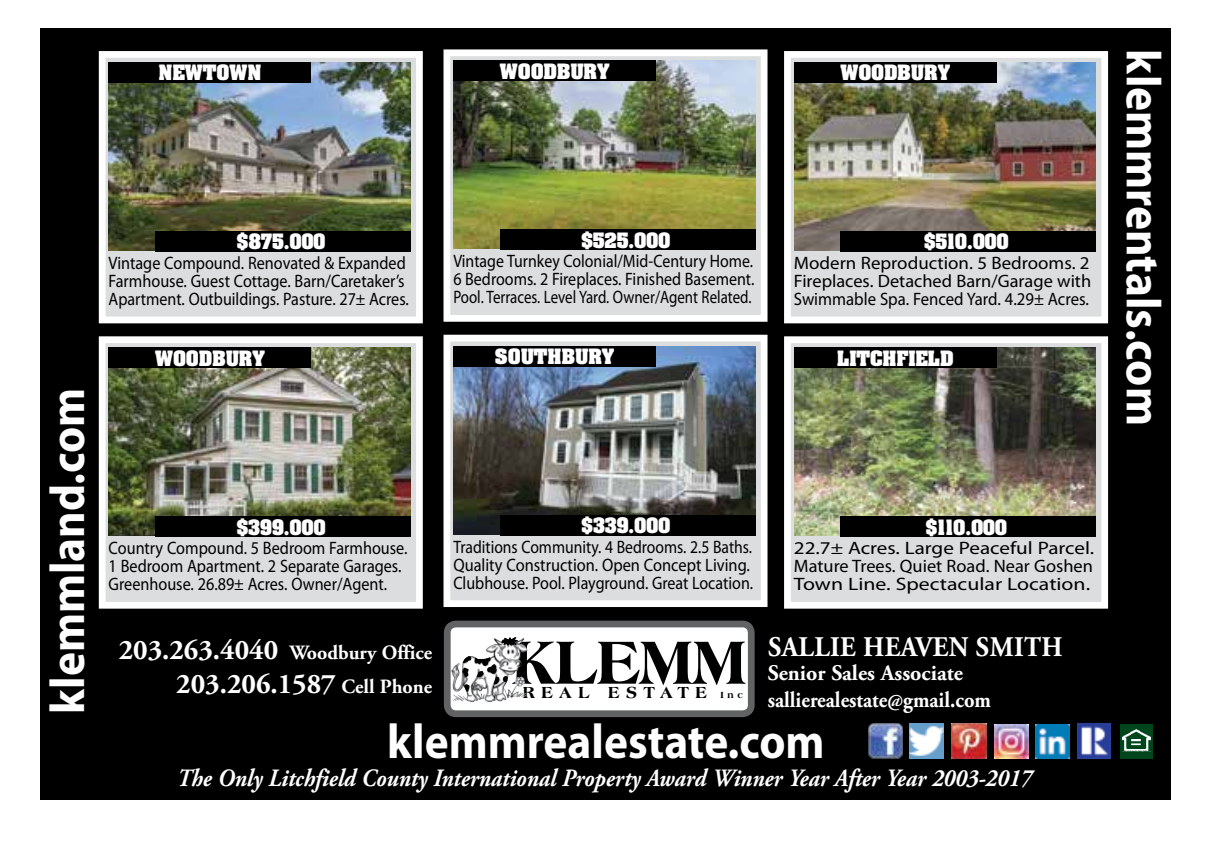
<style>
.page{position:relative;width:1215px;height:851px;background:#fff}
.page>*{position:absolute;margin:0;border:0;box-sizing:border-box;transform-origin:0 0}
.t1{font:800 64.58px "Americana BT";color:#000;scale:.95 1}
.t2{font:700 48.82px "Myriad Pro";color:#fff;scale:.93 1}
.t3{font:700 28.35px "Adobe Garamond Pro";letter-spacing:.015em;color:#fff}
.t4{font:700 28.35px "Adobe Garamond Pro";letter-spacing:.015em;color:#fff;scale:.93 1}
.t5{font:italic 700 24.75px "Adobe Garamond Pro";color:#fff;scale:.9 1}
.t6{font:700 22.5px "Adobe Garamond Pro";color:#fff;scale:.91 1}
.t7{font:700 22.28px "Adobe Garamond Pro";color:#fff}
.t8{font:700 20.25px "Adobe Garamond Pro";color:#fff}
.t9{font:18px/18px "Myriad Pro";color:#000;scale:.9 1}
.t10{font:18px/18px "Myriad Pro";color:#000;text-align:justify;scale:.88 1}
.t11{font:18px/18px "Myriad Pro";color:#000;scale:.87 1}
.t12{font:18px/18px "Myriad Pro";color:#000;text-align:justify;scale:1.05 1}
.t13{font:18px/18px "Myriad Pro";color:#000;text-align:justify;scale:1.17 1}
.t14{font:700 18px "Aachen";color:#fff}
.t15{font:700 18px "Aachen";color:#fff;scale:.96 1}
.t16{font:800 17.1px "Americana BT";letter-spacing:.4em;color:#000;scale:.95 1}
.s1{font-size:28.35px}
.s2{font-size:20.25px}
.s3{font-size:9.45px}
</style>
<div class="page">
<div style="left:40px;top:28px;width:1130px;height:771px;background:#000"></div>
<div style="left:104px;top:342px;width:316px;height:261px;background:#dcddde"></div>
<div style="left:99px;top:336px;width:324px;height:272px;border:7px solid #fff"></div>
<img style="left:109px;top:347px;width:302px;height:189px">
<div style="left:109px;top:347px;width:202px;height:21px;background:#000"></div>
<div style="left:155px;top:516px;width:256px;height:21px;background:#000"></div>
<div style="left:104px;top:57px;width:316px;height:261px;background:#dcddde"></div>
<div style="left:99px;top:51px;width:324px;height:272px;border:7px solid #fff"></div>
<img style="left:109px;top:62px;width:302px;height:188px">
<div style="left:109px;top:62px;width:202px;height:20px;background:#000"></div>
<div style="left:155px;top:231px;width:256px;height:20px;background:#000"></div>
<div style="left:789px;top:342px;width:316px;height:261px;background:#dcddde"></div>
<div style="left:784px;top:336px;width:324px;height:272px;border:7px solid #fff"></div>
<img style="left:794px;top:347px;width:302px;height:189px">
<div style="left:794px;top:347px;width:202px;height:21px;background:#000"></div>
<div style="left:841px;top:516px;width:255px;height:21px;background:#000"></div>
<div style="left:789px;top:57px;width:316px;height:261px;background:#dcddde"></div>
<div style="left:784px;top:51px;width:324px;height:272px;border:7px solid #fff"></div>
<img style="left:794px;top:62px;width:302px;height:188px">
<div style="left:794px;top:62px;width:202px;height:20px;background:#000"></div>
<div style="left:841px;top:231px;width:255px;height:20px;background:#000"></div>
<div style="left:448px;top:341px;width:316px;height:261px;background:#dcddde"></div>
<div style="left:444px;top:335px;width:324px;height:272px;border:7px solid #fff"></div>
<img style="left:454px;top:346px;width:301px;height:188px">
<div style="left:453px;top:346px;width:202px;height:20px;background:#000"></div>
<div style="left:500px;top:515px;width:256px;height:20px;background:#000"></div>
<div style="left:448px;top:55px;width:316px;height:262px;background:#dcddde"></div>
<div style="left:444px;top:49px;width:324px;height:273px;border:7px solid #fff"></div>
<img style="left:454px;top:61px;width:301px;height:188px">
<div style="left:453px;top:61px;width:202px;height:20px;background:#000"></div>
<div style="left:500px;top:229px;width:256px;height:21px;background:#000"></div>
<div style="left:447px;top:624px;width:304px;height:89px;background:#fff;border-radius:9px"></div>
<div style="left:444px;top:620px;width:311px;height:97px;border:7px solid #616264;border-radius:9px"></div>
<img style="left:451px;top:637px;width:75px;height:65px">
<svg style="left:463px;top:656px;width:45px;height:35px"></svg>
<svg style="left:501px;top:637px;width:16px;height:8px"></svg>
<img style="left:868px;top:723px;width:34px;height:35px">
<img style="left:910px;top:723px;width:34px;height:35px">
<img style="left:1035px;top:724px;width:34px;height:34px">
<img style="left:952px;top:723px;width:34px;height:35px">
<img style="left:1078px;top:723px;width:33px;height:35px">
<img style="left:994px;top:724px;width:34px;height:34px">
<div style="left:1120px;top:723px;width:33px;height:35px;background:#00461c"></div>
<img style="left:1122px;top:729px;width:29px;height:22px">
<p class="t14" style="left:158px;top:59px;width:105px">NEWTOWN</p>
<p class="t14" style="left:500px;top:57px;width:111px">WOODBURY</p>
<p class="t14" style="left:840px;top:59px;width:111px">WOODBURY</p>
<h2 class="t2" style="left:36px;top:714px;width:352px;rotate:-90deg">klemmland.com</h2>
<p class="t15" style="left:237px;top:228px;width:94px">$875.000</p>
<p class="t9" style="left:109px;top:253px;width:335px">Vintage Compound. Renovated &amp; Expanded<br>Farmhouse. Guest Cottage. Barn/Caretaker’s<br>Apartment. Outbuildings. Pasture. 27± Acres.</p>
<p class="t14" style="left:155px;top:344px;width:111px">WOODBURY</p>
<p class="t15" style="left:582px;top:226px;width:94px">$525.000</p>
<p class="t10" style="left:453px;top:252px;width:344px">Vintage Turnkey Colonial/Mid-Century Home.<br>6 Bedrooms. 2 Fireplaces. Finished Basement.<br>Pool. Terraces. Level Yard. Owner/Agent Related.</p>
<p class="t14" style="left:495px;top:342px;width:121px">SOUTHBURY</p>
<p class="t15" style="left:924px;top:228px;width:89px">$510.000</p>
<p class="t12" style="left:794px;top:253px;width:285px">Modern Reproduction. 5 Bedrooms. 2<br>Fireplaces. Detached Barn/Garage with Swimmable Spa. Fenced Yard. 4.29± Acres.</p>
<p class="t14" style="left:837px;top:344px;width:118px">LITCHFIELD</p>
<p class="t15" style="left:237px;top:513px;width:94px">$399.000</p>
<p class="t9" style="left:109px;top:539px;width:334px">Country Compound. 5 Bedroom Farmhouse.<br>1 Bedroom Apartment. 2 Separate Garages.<br>Greenhouse. 26.89± Acres. Owner/Agent.</p>
<p class="t8" style="left:119px;top:641px;width:315px"><span class="s1">203.263.4040</span> Woodbury Office</p>
<h3 class="t3" style="left:176px;top:667px;width:257px">203.206.1587 <span class="s2">Cell Phone</span></h3>
<p class="t15" style="left:582px;top:511px;width:94px">$339.000</p>
<p class="t11" style="left:453px;top:537px;width:346px">Traditions Community. 4 Bedrooms. 2.5 Baths.<br>Quality Construction. Open Concept Living.<br>Clubhouse. Pool. Playground. Great Location.</p>
<p class="t15" style="left:926px;top:513px;width:86px">$110.000</p>
<p class="t13" style="left:794px;top:539px;width:258px">22.7± Acres. Large Peaceful Parcel.<br>Mature Trees. Quiet Road. Near Goshen Town Line. Spectacular Location.</p>
<h1 class="t1" style="left:511px;top:623px;width:249px">KLEMM</h1>
<p class="t16" style="left:523px;top:682px;width:233px">REAL ESTATE <span class="s3">Inc</span></p>
<h3 class="t4" style="left:768px;top:630px;width:318px">SALLIE HEAVEN SMITH</h3>
<p class="t7" style="left:768px;top:660px;width:197px">Senior Sales Associate</p>
<p class="t6" style="left:768px;top:686px;width:247px">sallierealestate@gmail.com</p>
<h2 class="t2" style="left:387px;top:709px;width:472px">klemmrealestate.com</h2>
<h3 class="t5" style="left:177px;top:764px;width:952px">The Only Litchfield County International Property Award Winner Year After Year 2003-2017</h3>
<h2 class="t2" style="left:1175px;top:49px;width:406px;rotate:90deg">klemmrentals.com</h2>
</div>
